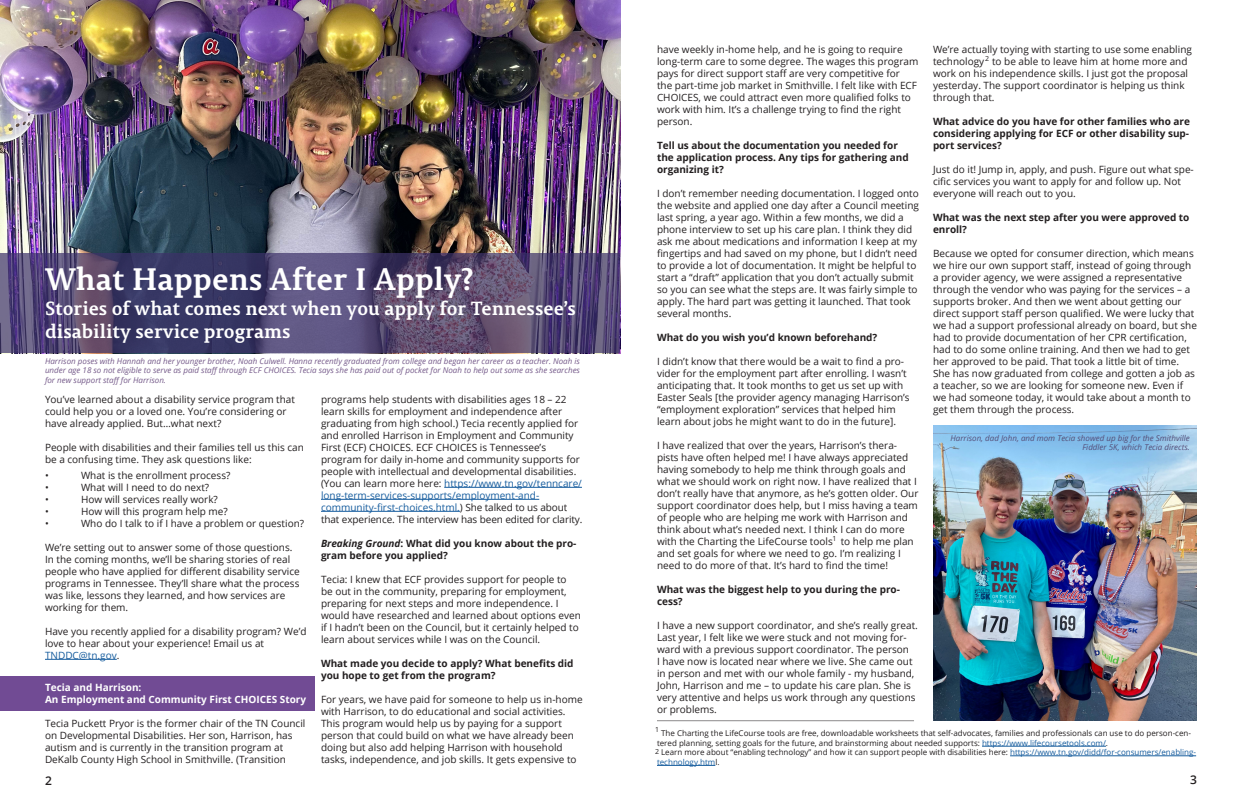
<style>
.page{position:relative;width:1242px;height:810px;background:#fff}
.page>*{position:absolute;margin:0;border:0;box-sizing:border-box;transform-origin:0 0}
.t1{font:700 31px "Permian Slab Serif Typeface";color:#fff}
.t2{font:700 19px/22.8px "Permian Slab Serif Typeface";color:#fff}
.t3{font:600 12px "Open Sans";color:#231f20}
.t4{font:10px/12px "Open Sans";color:#231f20}
.t5{font:700 10px/12px "Open Sans";color:#231f20}
.t6{font:700 10px "Open Sans";color:#fff}
.t7{font:10px "Open Sans";color:#175d9e}
.t8{font:8px/9.6px "Open Sans";color:#231f20}
.t9{font:italic 8px/9.6px "Open Sans";color:#755a8a;text-align:justify}
.t10{font:italic 8px/9.6px "Open Sans";color:#554e78;text-align:right}
.t11{font:7px "Open Sans";color:#231f20}
.s1{color:#231f20}
.s2{color:#175d9e}
.s3{font-style:italic}
</style>
<div class="page">
<div style="left:0;top:677px;width:315px;height:34px;background:#714b94"></div>
<img style="left:0;top:0;width:621px;height:353px">
<svg style="left:0;top:253px;width:620px;height:100px;background:#514770"></svg>
<hr style="left:45px;top:659px;width:72px;height:1px;background:#175d9e">
<hr style="left:444px;top:487px;width:138px;height:1px;background:#175d9e">
<hr style="left:321px;top:499px;width:218px;height:1px;background:#175d9e">
<hr style="left:321px;top:511px;width:139px;height:1px;background:#175d9e">
<hr style="left:982px;top:746px;width:124px;height:1px;background:#175d9e">
<hr style="left:1010px;top:756px;width:186px;height:1px;background:#175d9e">
<hr style="left:657px;top:765px;width:58px;height:1px;background:#175d9e">
<img style="left:933px;top:425px;width:264px;height:296px">
<hr style="left:657px;top:720px;width:257px;height:1px;background:#231f20">
<p class="t1" style="left:45px;top:254px;width:431px">What Happens After I Apply?</p>
<p class="t2" style="left:45px;top:296px;width:533px">Stories of what comes next when you apply for Tennessee’s disability service programs</p>
<p class="t9" style="left:45px;top:356px;width:537px">Harrison poses with Hannah and her younger brother, Noah Culwell. Hanna recently graduated from college and began her career as a teacher. Noah is under age 18 so not eligible to serve as paid staff through ECF CHOICES. Tecia says she has paid out of pocket for Noah to help out some as she searches for new support staff for Harrison.</p>
<p class="t4" style="left:45px;top:393px;width:252px">You’ve learned about a disability service program that could help you or a loved one. You’re considering or have already applied. But…what next?</p>
<p class="t4" style="left:45px;top:441px;width:260px">People with disabilities and their families tell us this can be a confusing time. They ask questions like:</p>
<p class="t4" style="left:45px;top:469px;width:5px">•</p>
<p class="t4" style="left:81px;top:469px;width:151px">What is the enrollment process?</p>
<p class="t4" style="left:45px;top:481px;width:5px">•</p>
<p class="t4" style="left:81px;top:481px;width:130px">What will I need to do next?</p>
<p class="t4" style="left:45px;top:493px;width:5px">•</p>
<p class="t4" style="left:81px;top:493px;width:138px">How will services really work?</p>
<p class="t4" style="left:45px;top:505px;width:5px">•</p>
<p class="t4" style="left:81px;top:505px;width:148px">How will this program help me?</p>
<p class="t4" style="left:45px;top:517px;width:5px">•</p>
<p class="t4" style="left:81px;top:517px;width:225px">Who do I talk to if I have a problem or question?</p>
<p class="t4" style="left:45px;top:541px;width:256px">We’re setting out to answer some of those questions.<br>In the coming months, we’ll be sharing stories of real people who have applied for different disability service programs in Tennessee. They’ll share what the process was like, lessons they learned, and how services are working for them.</p>
<p class="t4" style="left:45px;top:625px;width:263px">Have you recently applied for a disability program? We’d love to hear about your experience! Email us at</p>
<p class="t7" style="left:45px;top:648px;width:76px">TNDDC@tn.gov<span class="s1">.</span></p>
<p class="t6" style="left:45px;top:680px;width:98px">Tecia and Harrison:</p>
<p class="t6" style="left:45px;top:692px;width:263px">An Employment and Community First CHOICES Story</p>
<p class="t4" style="left:45px;top:717px;width:262px">Tecia Puckett Pryor is the former chair of the TN Council on Developmental Disabilities. Her son, Harrison, has autism and is currently in the transition program at DeKalb County High School in Smithville. (Transition</p>
<p class="t4" style="left:321px;top:393px;width:263px">programs help students with disabilities ages 18 – 22 learn skills for employment and independence after graduating from high school.) Tecia recently applied for and enrolled Harrison in Employment and Community First (ECF) CHOICES. ECF CHOICES is Tennessee’s program for daily in-home and community supports for people with intellectual and developmental disabilities. (You can learn more here: <span class="s2">https://www.tn.gov/tenncare/ long-term-services-supports/employment-and&shy;community-first-choices.html.</span>) She talked to us about that experience. The interview has been edited for clarity.</p>
<p class="t5" style="left:321px;top:537px;width:257px"><span class="s3">Breaking Ground</span>: What did you know about the pro&shy;gram before you applied?</p>
<p class="t4" style="left:321px;top:573px;width:261px">Tecia: I knew that ECF provides support for people to<br>be out in the community, preparing for employment, preparing for next steps and more independence. I would have researched and learned about options even if I hadn’t been on the Council, but it certainly helped to learn about services while I was on the Council.</p>
<p class="t5" style="left:321px;top:657px;width:254px">What made you decide to apply? What benefits did you hope to get from the program?</p>
<p class="t4" style="left:321px;top:693px;width:263px">For years, we have paid for someone to help us in-home with Harrison, to do educational and social activities.<br>This program would help us by paying for a support person that could build on what we have already been doing but also add helping Harrison with household tasks, independence, and job skills. It gets expensive to</p>
<p class="t4" style="left:657px;top:43px;width:263px">have weekly in-home help, and he is going to require long-term care to some degree. The wages this program pays for direct support staff are very competitive for<br>the part-time job market in Smithville. I felt like with ECF CHOICES, we could attract even more qualified folks to work with him. It’s a challenge trying to find the right person.</p>
<p class="t5" style="left:657px;top:139px;width:253px">Tell us about the documentation you needed for the application process. Any tips for gathering and organizing it?</p>
<p class="t4" style="left:657px;top:187px;width:263px">I don’t remember needing documentation. I logged onto the website and applied one day after a Council meeting last spring, a year ago. Within a few months, we did a phone interview to set up his care plan. I think they did ask me about medications and information I keep at my fingertips and had saved on my phone, but I didn’t need to provide a lot of documentation. It might be helpful to start a “draft” application that you don’t actually submit so you can see what the steps are. It was fairly simple to apply. The hard part was getting it launched. That took several months.</p>
<p class="t5" style="left:657px;top:331px;width:222px">What do you wish you’d known beforehand?</p>
<p class="t4" style="left:657px;top:355px;width:254px">I didn’t know that there would be a wait to find a pro&shy;vider for the employment part after enrolling. I wasn’t anticipating that. It took months to get us set up with Easter Seals [the provider agency managing Harrison’s “employment exploration” services that helped him learn about jobs he might want to do in the future].</p>
<p class="t4" style="left:657px;top:439px;width:263px">I have realized that over the years, Harrison’s thera&shy;pists have often helped me! I have always appreciated having somebody to help me think through goals and what we should work on right now. I have realized that I don’t really have that anymore, as he’s gotten older. Our support coordinator does help, but I miss having a team of people who are helping me work with Harrison and think about what’s needed next. I think I can do more with the Charting the LifeCourse tools to help me plan and set goals for where we need to go. I’m realizing I need to do more of that. It’s hard to find the time!</p>
<p class="t5" style="left:657px;top:583px;width:244px">What was the biggest help to you during the pro&shy;cess?</p>
<p class="t4" style="left:657px;top:619px;width:262px">I have a new support coordinator, and she’s really great.<br>Last year, I felt like we were stuck and not moving for&shy;ward with a previous support coordinator. The person<br>I have now is located near where we live. She came out in person and met with our whole family - my husband, John, Harrison and me – to update his care plan. She is very attentive and helps us work through any questions or problems.</p>
<p class="t11" style="left:833px;top:534px;width:6px">1</p>
<p class="t4" style="left:933px;top:43px;width:260px">We’re actually toying with starting to use some enabling technology to be able to leave him at home more and work on his independence skills. I just got the proposal yesterday. The support coordinator is helping us think through that.</p>
<p class="t5" style="left:933px;top:115px;width:259px;text-align:justify">What advice do you have for other families who are considering applying for ECF or other disability sup&shy;port services?</p>
<p class="t4" style="left:933px;top:163px;width:262px">Just do it! Jump in, apply, and push. Figure out what spe&shy;cific services you want to apply for and follow up. Not everyone will reach out to you.</p>
<p class="t5" style="left:933px;top:211px;width:258px">What was the next step after you were approved to enroll?</p>
<p class="t4" style="left:933px;top:247px;width:265px">Because we opted for consumer direction, which means we hire our own support staff, instead of going through a provider agency, we were assigned a representative through the vendor who was paying for the services – a supports broker. And then we went about getting our direct support staff person qualified. We were lucky that we had a support professional already on board, but she had to provide documentation of her CPR certification, had to do some online training. And then we had to get her approved to be paid. That took a little bit of time.<br>She has now graduated from college and gotten a job as a teacher, so we are looking for someone new. Even if we had someone today, it would take about a month to get them through the process.</p>
<p class="t11" style="left:985px;top:54px;width:6px">2</p>
<p class="t10" style="left:950px;top:433px;width:241px">Harrison, dad John, and mom Tecia showed up big for the Smithville<br>Fiddler 5K, which Tecia directs.</p>
<p class="t11" style="left:655px;top:725px;width:6px">1</p>
<p class="t8" style="left:657px;top:728px;width:536px;text-indent:4px">The Charting the LifeCourse tools are free, downloadable worksheets that self-advocates, families and professionals can use to do person-cen&shy;tered planning, setting goals for the future, and brainstorming about needed supports: <span class="s2">https://www.lifecoursetools.com/</span>.</p>
<p class="t8" style="left:657px;top:747px;width:541px;text-indent:4px">Learn more about “enabling technology” and how it can support people with disabilities here: <span class="s2">https://www.tn.gov/didd/for-consumers/enabling&shy;technology.htm</span>l.</p>
<p class="t11" style="left:655px;top:747px;width:6px">2</p>
<p class="t3" style="left:45px;top:773px;width:8px">2</p>
<p class="t3" style="left:1190px;top:771px;width:8px">3</p>
</div>
